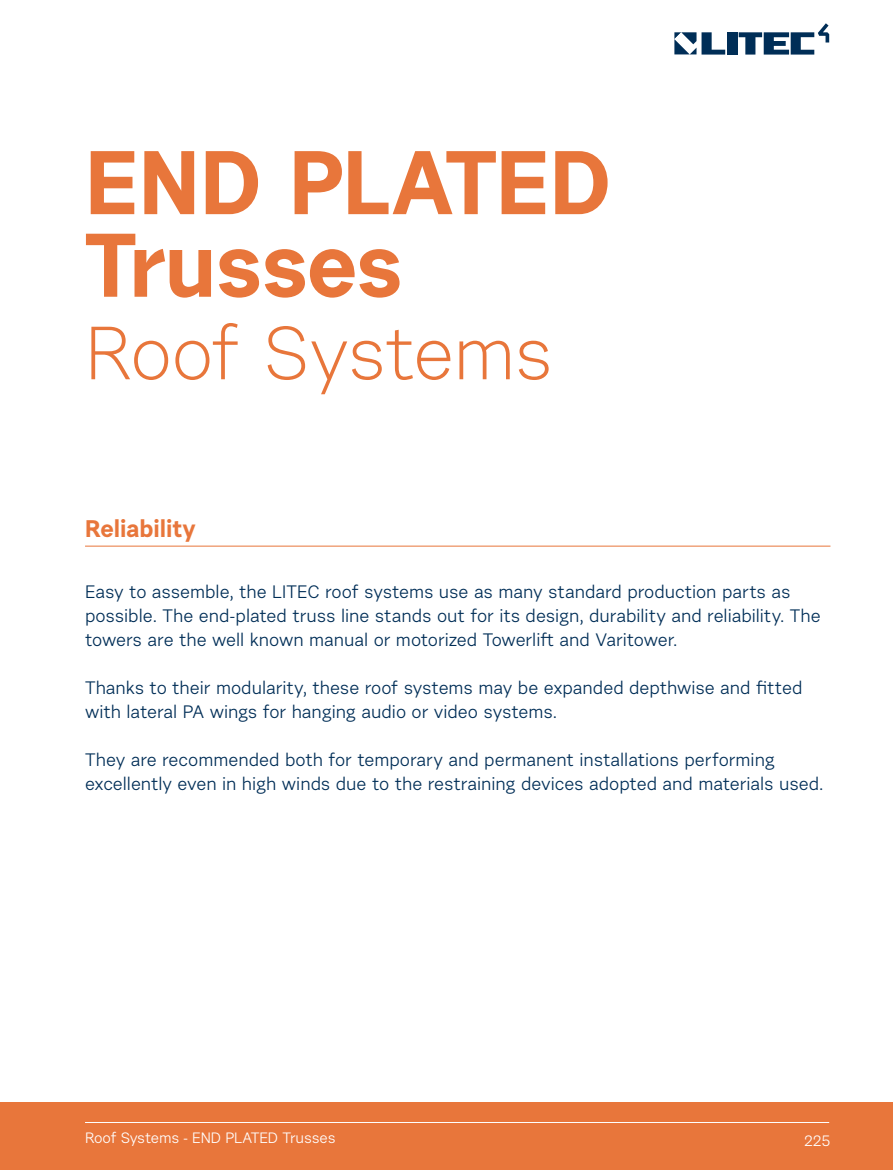
<style>
.page{position:relative;width:893px;height:1170px;background:#fff}
.page>*{position:absolute;margin:0;border:0;box-sizing:border-box;transform-origin:0 0}
.t1{font:700 90px/82.5px "Urban Grotesk Re Bo";letter-spacing:-.015em;color:#e8763b}
.t2{font:75px "Urban Grotesk Li Se";letter-spacing:-.025em;color:#e8763b}
.t3{font:700 24px "Urban Grotesk Re Bo";color:#e8763b}
.t4{font:18px/24px "Urban Grotesk Re Bo";letter-spacing:-.005em;color:#002e57}
.t5{font:15px "Urban Grotesk Re Bo";letter-spacing:-.01em;color:#fff}
</style>
<div class="page">
<hr style="left:85px;top:545px;width:745px;height:1px;background:#e8763b">
<div style="left:727px;top:32px;width:10px;height:23px;background:#002e57"></div>
<svg style="left:739px;top:23px;width:90px;height:32px"></svg>
<svg style="left:674px;top:32px;width:51px;height:23px"></svg>
<div style="left:0;top:1102px;width:893px;height:67px;background:#e8763b"></div>
<hr style="left:85px;top:1121px;width:744px;height:1px;background:#fff">
<h1 class="t1" style="left:85px;top:139px;width:528px">END PLATED<br>Trusses</h1>
<h2 class="t2" style="left:85px;top:307px;width:470px">Roof Systems</h2>
<h3 class="t3" style="left:85px;top:513px;width:112px">Reliability</h3>
<p class="t4" style="left:85px;top:579px;width:737px">Easy to assemble, the LITEC roof systems use as many standard production parts as possible. The end-plated truss line stands out for its design, durability and reliability. The towers are the well known manual or motorized Towerlift and Varitower.</p>
<p class="t4" style="left:85px;top:675px;width:719px">Thanks to their modularity, these roof systems may be expanded depthwise and fitted with lateral PA wings for hanging audio or video systems.</p>
<p class="t4" style="left:85px;top:747px;width:740px">They are recommended both for temporary and permanent installations performing excellently even in high winds due to the restraining devices adopted and materials used.</p>
<p class="t5" style="left:85px;top:1128px;width:252px">Roof Systems - END PLATED Trusses</p>
<p class="t5" style="left:804px;top:1131px;width:28px">225</p>
</div>
